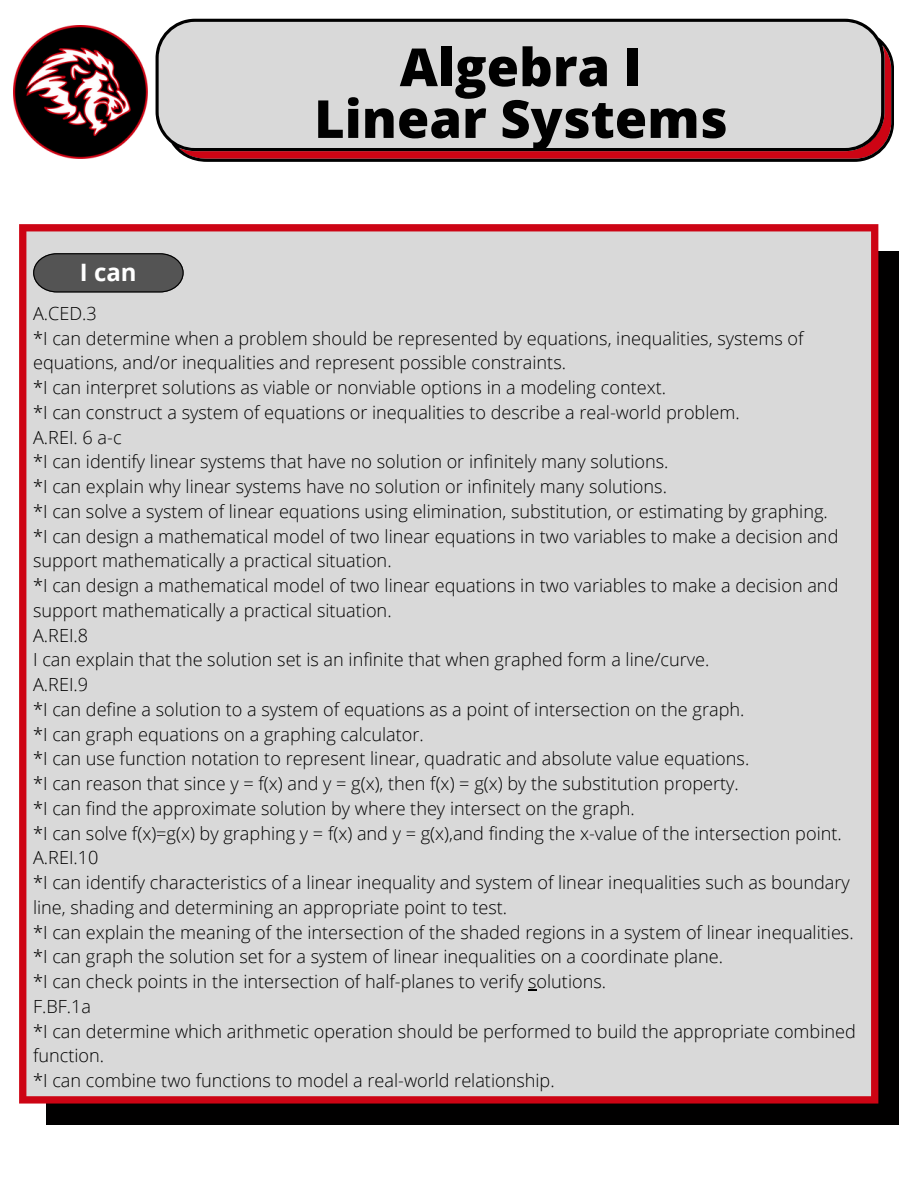
<style>
.page{position:relative;width:918px;height:1188px;background:#fff}
.page>*{position:absolute;margin:0;border:0;box-sizing:border-box;transform-origin:0 0}
.t1{font:800 52.5px/51.8px "Open Sans";color:#000;text-align:center}
.t2{font:700 24px "Open Sans";color:#fff}
.t3{font:300 18.15px/24.8px "Open Sans";color:#000}
</style>
<div class="page">
<svg style="left:156px;top:19px;width:738px;height:143px;fill:#d9d9d9"></svg>
<img style="left:13px;top:25px;width:134px;height:133px">
<div style="left:47px;top:252px;width:852px;height:872px;background:#010000"></div>
<div style="left:19px;top:224px;width:859px;height:880px;background:#d9d9d9"></div>
<svg style="left:33px;top:253px;width:151px;height:39px"></svg>
<h1 class="t1" style="left:314px;top:40px;width:415px">Algebra I<br>Linear Systems</h1>
<h2 class="t2" style="left:80px;top:256px;width:58px">I can</h2>
<p class="t3" style="left:33px;top:301px;width:824px">A.CED.3<br>*I can determine when a problem should be represented by equations, inequalities, systems of equations, and/or inequalities and represent possible constraints.<br>*I can interpret solutions as viable or nonviable options in a modeling context.<br>*I can construct a system of equations or inequalities to describe a real-world problem.<br>A.REI. 6 a-c<br>*I can identify linear systems that have no solution or infinitely many solutions.<br>*I can explain why linear systems have no solution or infinitely many solutions.<br>*I can solve a system of linear equations using elimination, substitution, or estimating by graphing.<br>*I can design a mathematical model of two linear equations in two variables to make a decision and support mathematically a practical situation.<br>*I can design a mathematical model of two linear equations in two variables to make a decision and support mathematically a practical situation.<br>A.REI.8<br>I can explain that the solution set is an infinite that when graphed form a line/curve.<br>A.REI.9<br>*I can define a solution to a system of equations as a point of intersection on the graph.<br>*I can graph equations on a graphing calculator.<br>*I can use function notation to represent linear, quadratic and absolute value equations.<br>*I can reason that since y = f(x) and y = g(x), then f(x) = g(x) by the substitution property.<br>*I can find the approximate solution by where they intersect on the graph.<br>*I can solve f(x)=g(x) by graphing y = f(x) and y = g(x),and finding the x-value of the intersection point.<br>A.REI.10<br>*I can identify characteristics of a linear inequality and system of linear inequalities such as boundary line, shading and determining an appropriate point to test.<br>*I can explain the meaning of the intersection of the shaded regions in a system of linear inequalities. *I can graph the solution set for a system of linear inequalities on a coordinate plane.<br>*I can check points in the intersection of half-planes to verify solutions.<br>F.BF.1a<br>*I can determine which arithmetic operation should be performed to build the appropriate combined function.<br>*I can combine two functions to model a real-world relationship.</p>
</div>
